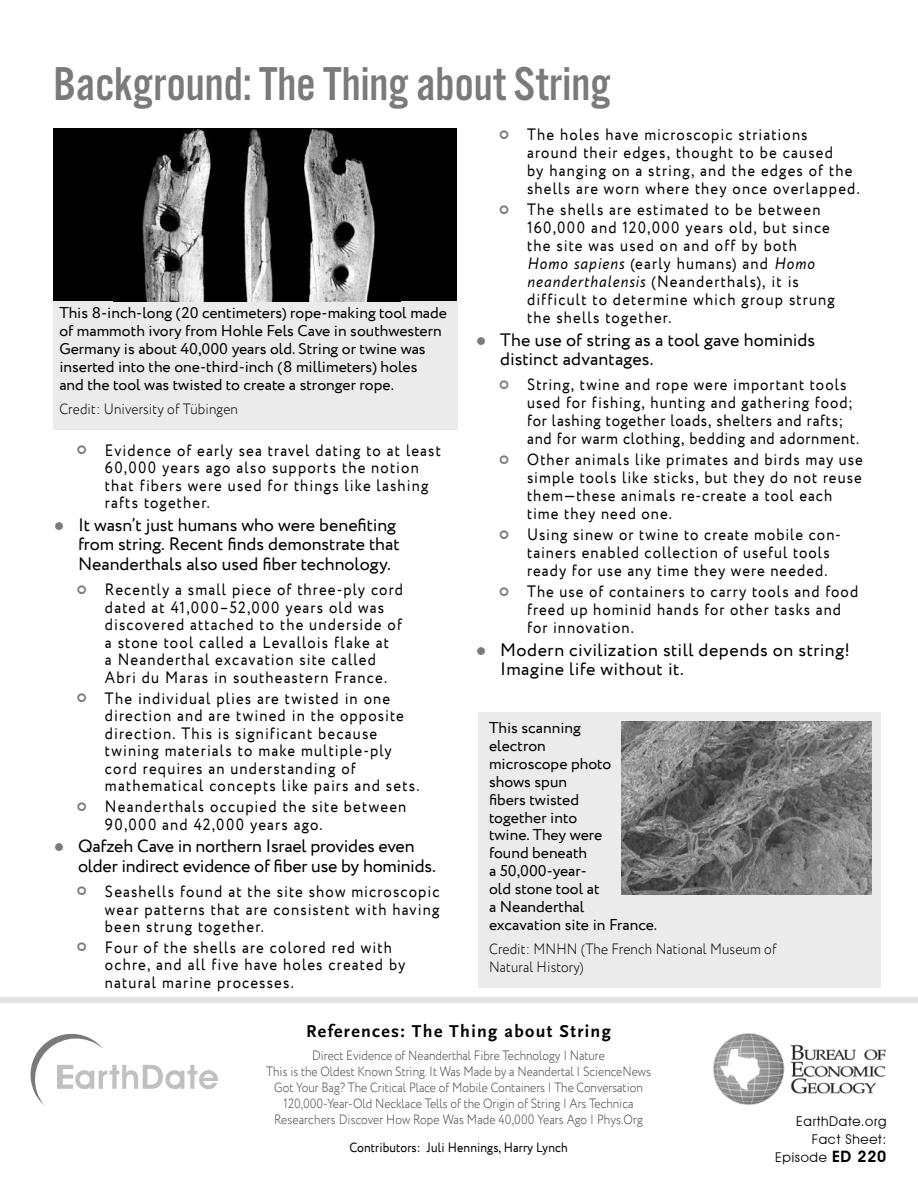
<style>
.page{position:relative;width:918px;height:1188px;background:#fff}
.page>*{position:absolute;margin:0;border:0;box-sizing:border-box;transform-origin:0 0}
.t1{font:49.35px "Alternate Got No 3 D";color:#7a7a7a}
.t2{font:18px/19.4px "Circe";color:#000}
.t3{font:18px/19.4px "Circe";letter-spacing:.025em;color:#000}
.t4{font:700 18px "Scala Sans Pro";letter-spacing:.075em;color:#000}
.t5{font:16.5px/17.5px "Circe";letter-spacing:.075em;color:#000;scale:.9 1}
.t6{font:16.5px/18px "Circe";letter-spacing:.055em;color:#000;scale:.9 1}
.t7{font:15.75px/18px "Circe";color:#000}
.t8{font:300 15px/18px "Circe";letter-spacing:.01em;color:#000;scale:.9 1}
.t9{font:300 13.5px/16.2px "Circe";color:#474747;text-align:center;scale:.87 1}
.t10{font:13.5px "Circe";letter-spacing:.01em;color:#000;scale:.9 1}
.t11{font:13.5px/18px "Avant Garde IT Cby BT";letter-spacing:.05em;color:#000;text-align:right}
.s1{color:#7a7a7a}
.s2{font-style:italic}
.s3{font-weight:600;font-size:15.75px}
</style>
<div class="page">
<div style="left:478px;top:712px;width:403px;height:276px;background:#ebebeb"></div>
<img style="left:621px;top:722px;width:251px;height:173px">
<div style="left:53px;top:301px;width:404px;height:128px;background:#ebebeb"></div>
<div style="left:53px;top:129px;width:404px;height:172px;background:#000"></div>
<img style="left:142px;top:129px;width:233px;height:172px">
<img style="left:713px;top:1034px;width:173px;height:71px">
<svg style="left:30px;top:1033px;width:188px;height:72px"></svg>
<div style="left:0;top:998px;width:918px;height:5px;background:#e2e2e2"></div>
<h1 class="t1" style="left:53px;top:58px;width:558px">Background: The Thing about String</h1>
<p class="t7" style="left:59px;top:305px;width:389px">This 8-inch-long (20 centimeters) rope-making tool made of mammoth ivory from Hohle Fels Cave in southwestern Germany is about 40,000 years old. String or twine was inserted into the one-third-inch (8 millimeters) holes<br>and the tool was twisted to create a stronger rope.</p>
<p class="t8" style="left:59px;top:400px;width:200px">Credit: University of Tübingen</p>
<p class="t5" style="left:105px;top:442px;width:375px">Evidence of early sea travel dating to at least 60,000 years ago also supports the notion that fibers were used for things like lashing rafts together.</p>
<p class="t2" style="left:78px;top:516px;width:323px;text-indent:-24px"><span class="s1">●</span> It wasn’t just humans who were benefiting from string. Recent finds demonstrate that<br>Neanderthals also used fiber technology.</p>
<p class="t5" style="left:105px;top:581px;width:333px">Recently a small piece of three-ply cord dated at 41,000–52,000 years old was discovered attached to the underside of a stone tool called a Levallois flake at<br>a Neanderthal excavation site called Abri du Maras in southeastern France.</p>
<p class="t5" style="left:105px;top:690px;width:351px">The individual plies are twisted in one direction and are twined in the opposite direction. This is significant because twining materials to make multiple-ply cord requires an understanding of mathematical concepts like pairs and sets.</p>
<p class="t5" style="left:105px;top:798px;width:336px">Neanderthals occupied the site between<br>90,000 and 42,000 years ago.</p>
<p class="t2" style="left:78px;top:837px;width:359px;text-indent:-24px"><span class="s1">●</span> Qafzeh Cave in northern Israel provides even older indirect evidence of fiber use by hominids.</p>
<p class="t5" style="left:105px;top:883px;width:373px;text-align:justify">Seashells found at the site show microscopic wear patterns that are consistent with having been strung together.</p>
<p class="t5" style="left:105px;top:939px;width:335px">Four of the shells are colored red with ochre, and all five have holes created by natural marine processes.</p>
<p class="t5" style="left:527px;top:126px;width:371px;line-height:18px">The holes have microscopic striations around their edges, thought to be caused<br>by hanging on a string, and the edges of the shells are worn where they once overlapped.</p>
<p class="t5" style="left:527px;top:201px;width:343px;line-height:18px">The shells are estimated to be between 160,000 and 120,000 years old, but since the site was used on and off by both <span class="s2">Homo sapiens</span> (early humans) and <span class="s2">Homo neanderthalensis</span> (Neanderthals), it is difficult to determine which group strung the shells together.</p>
<p class="t2" style="left:500px;top:330px;width:317px;text-indent:-24px"><span class="s1">●</span> The use of string as a tool gave hominids distinct advantages.</p>
<p class="t6" style="left:527px;top:376px;width:371px">String, twine and rope were important tools used for fishing, hunting and gathering food; for lashing together loads, shelters and rafts; and for warm clothing, bedding and adornment.</p>
<p class="t5" style="left:527px;top:451px;width:375px;line-height:18px">Other animals like primates and birds may use simple tools like sticks, but they do not reuse them—these animals re-create a tool each time they need one.</p>
<p class="t5" style="left:527px;top:526px;width:350px;line-height:18px">Using sinew or twine to create mobile con&shy;tainers enabled collection of useful tools ready for use any time they were needed.</p>
<p class="t5" style="left:527px;top:583px;width:369px;line-height:18px">The use of containers to carry tools and food freed up hominid hands for other tasks and for innovation.</p>
<p class="t3" style="left:500px;top:641px;width:351px;text-indent:-24px"><span class="s1">●</span> Modern civilization still depends on string!<br>Imagine life without it.</p>
<p class="t7" style="left:489px;top:719px;width:170px">This scanning<br>electron<br>microscope photo shows spun<br>fibers twisted<br>together into<br>twine. They were<br>found beneath<br>a 50,000-year-<br>old stone tool at<br>a Neanderthal excavation site in France.</p>
<p class="t8" style="left:489px;top:940px;width:321px">Credit: MNHN (The French National Museum of<br>Natural History)</p>
<p class="t4" style="left:306px;top:1021px;width:306px">References: The Thing about String</p>
<p class="t9" style="left:266px;top:1047px;width:444px">Direct Evidence of Neanderthal Fibre Technology | Nature<br>This is the Oldest Known String. It Was Made by a Neandertal | ScienceNews Got Your Bag? The Critical Place of Mobile Containers | The Conversation 120,000-Year-Old Necklace Tells of the Origin of String | Ars Technica Researchers Discover How Rope Was Made 40,000 Years Ago | Phys.Org</p>
<p class="t10" style="left:349px;top:1138px;width:244px">Contributors: Juli Hennings, Harry Lynch</p>
<p class="t11" style="left:775px;top:1113px;width:113px">EarthDate.org<br>Fact Sheet:<br>Episode <span class="s3">ED 220</span></p>
</div>
